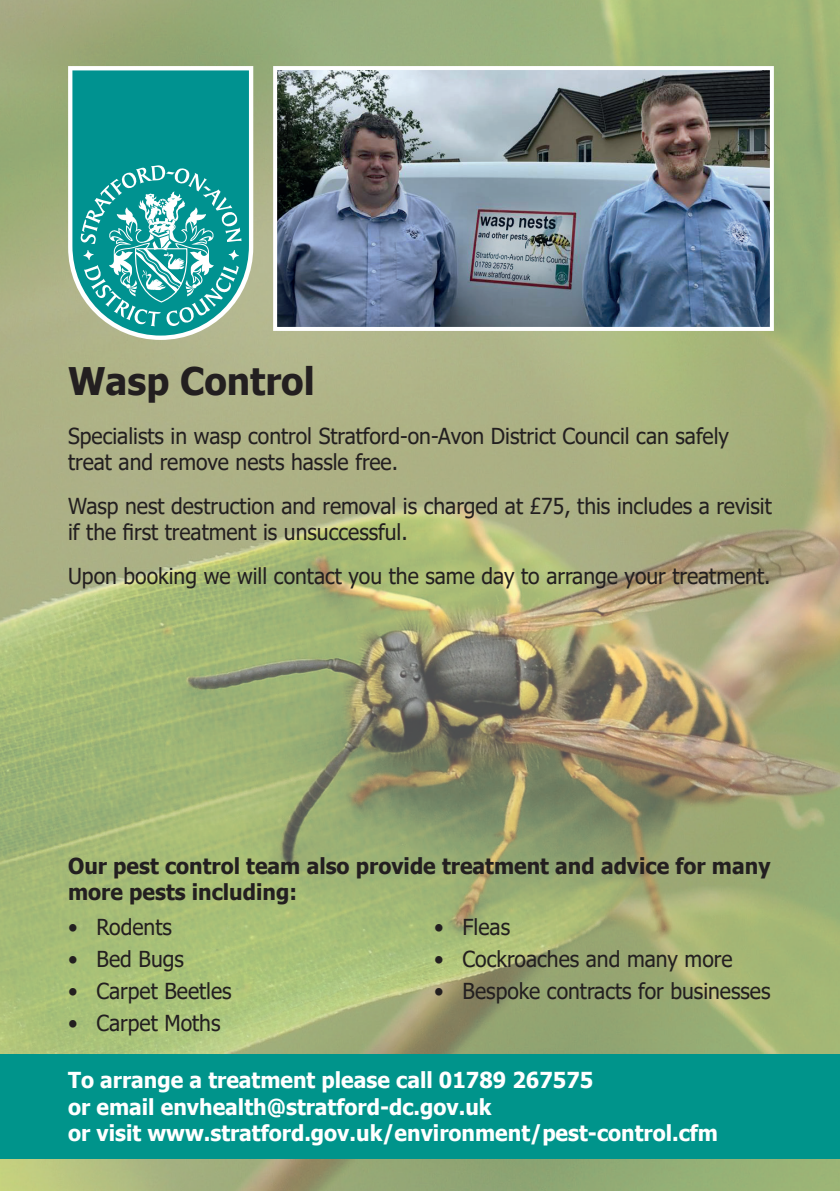
<style>
.page{position:relative;width:840px;height:1191px;background:#fff}
.page>*{position:absolute;margin:0;border:0;box-sizing:border-box;transform-origin:0 0}
.t1{font:700 38px "Tahoma";color:#231f20;scale:.96 1}
.t2{font:22px/26.4px "Tahoma";color:#231f20;scale:.96 1}
.t3{font:700 22px/26.4px "Tahoma";color:#fff;scale:.96 1}
.t4{font:700 22px/26.4px "Tahoma";color:#231f20;scale:.96 1}
</style>
<div class="page">
<img style="left:0;top:0;width:839px;height:1191px">
<img style="left:278px;top:71px;width:490px;height:255px">
<div style="left:273px;top:66px;width:500px;height:265px;border:4px solid #fff"></div>
<svg style="left:68px;top:66px;width:185px;height:274px"></svg>
<svg style="left:72px;top:70px;width:177px;height:265px;background:#149793"></svg>
<svg style="left:80px;top:165px;width:161px;height:161px"></svg>
<div style="left:0;top:1054px;width:839px;height:104px;background:#00948b"></div>
<h1 class="t1" style="left:68px;top:354px;width:258px">Wasp Control</h1>
<p class="t2" style="left:68px;top:424px;width:689px">Specialists in wasp control Stratford-on-Avon District Council can safely treat and remove nests hassle free.</p>
<p class="t2" style="left:68px;top:494px;width:734px">Wasp nest destruction and removal is charged at £75, this includes a revisit if the first treatment is unsuccessful.</p>
<p class="t2" style="left:68px;top:563px;width:732px">Upon booking we will contact you the same day to arrange your treatment.</p>
<p class="t4" style="left:68px;top:853px;width:732px">Our pest control team also provide treatment and advice for many more pests including:</p>
<p class="t2" style="left:68px;top:914px;width:109px">• Rodents</p>
<p class="t2" style="left:68px;top:946px;width:122px">• Bed Bugs</p>
<p class="t2" style="left:68px;top:978px;width:172px">• Carpet Beetles</p>
<p class="t2" style="left:68px;top:1011px;width:160px">• Carpet Moths</p>
<p class="t2" style="left:434px;top:914px;width:80px">• Fleas</p>
<p class="t2" style="left:434px;top:946px;width:312px">• Cockroaches and many more</p>
<p class="t2" style="left:434px;top:979px;width:351px">• Bespoke contracts for businesses</p>
<p class="t3" style="left:68px;top:1068px;width:678px">To arrange a treatment please call 01789 267575<br>or email envhealth@stratford-dc.gov.uk<br>or visit www.stratford.gov.uk/environment/pest-control.cfm</p>
</div>
